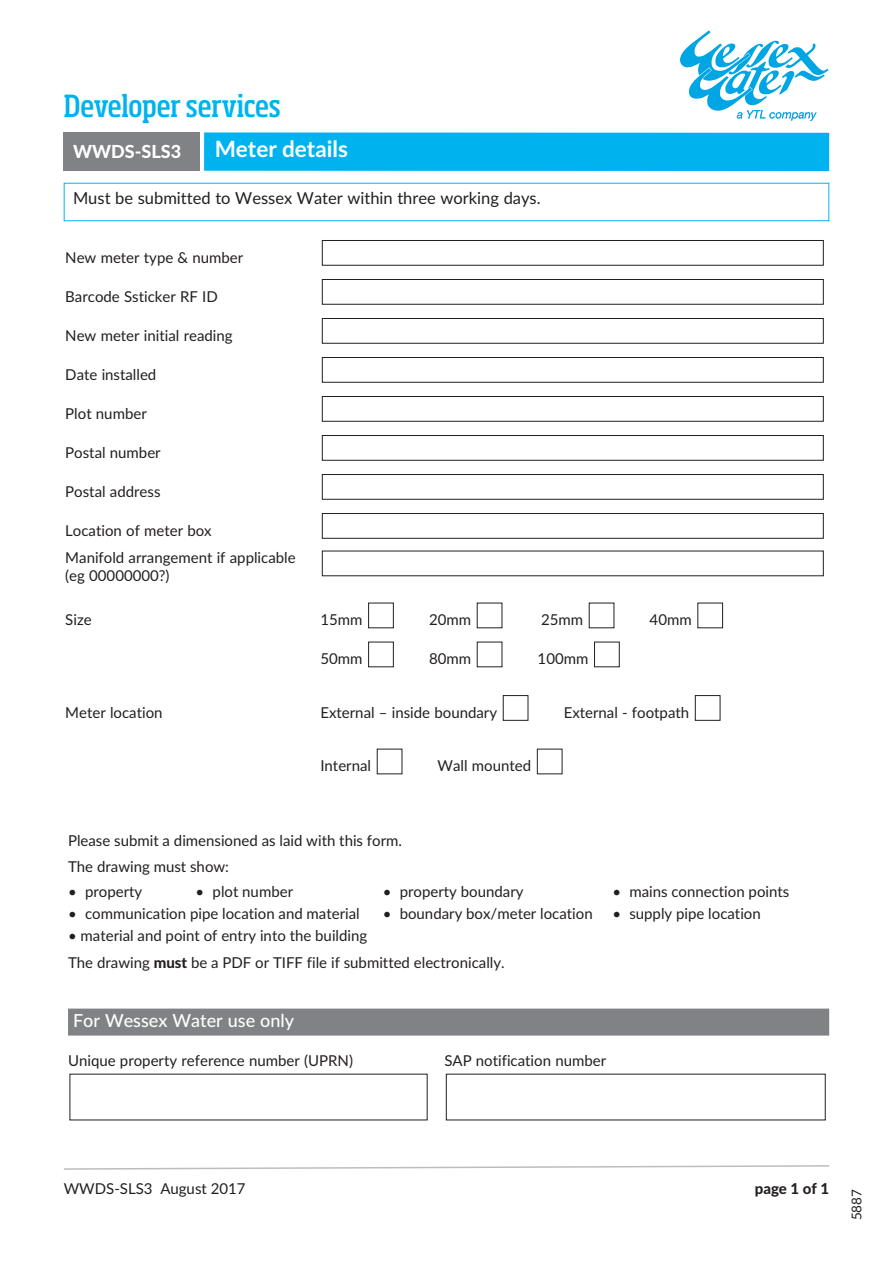
<style>
.page{position:relative;width:893px;height:1263px;background:#fff}
.page>*{position:absolute;margin:0;border:0;box-sizing:border-box;transform-origin:0 0}
.t1{font:500 condensed 30px "Soho Pro";letter-spacing:-.005em;color:#00b3ee}
.t2{font:700 22.5px "Lato";color:#fff}
.t3{font:500 18px "Lato";color:#fff}
.t4{font:800 18px "Lato";color:#fff}
.t5{font:16.5px "Lato";color:#231f20}
.t6{font:15px/26.5px "Lato";color:#231f20}
.t7{font:800 15px "Lato";color:#231f20}
.t8{font:13.5px "Lato";color:#231f20}
.s1{font-weight:800}
</style>
<div class="page">
<svg style="left:680px;top:30px;width:148px;height:91px"></svg>
<div style="left:204px;top:132px;width:625px;height:39px;background:#00b3ee"></div>
<div style="left:64px;top:133px;width:136px;height:38px;background:#808285"></div>
<svg style="left:64px;top:1165px;width:766px;height:5px"></svg>
<div style="left:68px;top:1008px;width:761px;height:27px;background:#808285"></div>
<div style="left:322px;top:240px;width:502px;height:26px;border:1px solid #231f20"></div>
<div style="left:322px;top:279px;width:502px;height:26px;border:1px solid #231f20"></div>
<div style="left:322px;top:318px;width:502px;height:26px;border:1px solid #231f20"></div>
<div style="left:322px;top:357px;width:502px;height:26px;border:1px solid #231f20"></div>
<div style="left:322px;top:396px;width:502px;height:26px;border:1px solid #231f20"></div>
<div style="left:322px;top:435px;width:502px;height:26px;border:1px solid #231f20"></div>
<div style="left:322px;top:474px;width:502px;height:26px;border:1px solid #231f20"></div>
<div style="left:322px;top:513px;width:502px;height:26px;border:1px solid #231f20"></div>
<div style="left:368px;top:603px;width:26px;height:25px;border:1px solid #231f20"></div>
<div style="left:368px;top:642px;width:26px;height:25px;border:1px solid #231f20"></div>
<div style="left:594px;top:642px;width:26px;height:25px;border:1px solid #231f20"></div>
<div style="left:503px;top:695px;width:25px;height:26px;border:1px solid #231f20"></div>
<div style="left:695px;top:695px;width:25px;height:26px;border:1px solid #231f20"></div>
<h1 class="t1" style="left:64px;top:94px;width:219px">Developer services</h1>
<p class="t4" style="left:73px;top:141px;width:110px">WWDS-SLS3</p>
<h2 class="t2" style="left:215px;top:136px;width:135px">Meter details</h2>
<p class="t5" style="left:73px;top:189px;width:469px">Must be submitted to Wessex Water within three working days.</p>
<p class="t6" style="left:65px;top:244px;width:180px">New meter type &amp; number</p>
<p class="t6" style="left:65px;top:283px;width:154px">Barcode Ssticker RF ID</p>
<p class="t6" style="left:65px;top:322px;width:169px">New meter initial reading</p>
<p class="t6" style="left:65px;top:361px;width:93px">Date installed</p>
<p class="t6" style="left:65px;top:400px;width:83px">Plot number</p>
<p class="t6" style="left:65px;top:439px;width:97px">Postal number</p>
<p class="t6" style="left:65px;top:478px;width:97px">Postal address</p>
<p class="t6" style="left:65px;top:517px;width:232px;line-height:27px">Location of meter box<br>Manifold arrangement if applicable</p>
<p class="t6" style="left:65px;top:562px;width:106px">(eg 00000000?)</p>
<p class="t6" style="left:65px;top:607px;width:28px">Size</p>
<p class="t6" style="left:320px;top:607px;width:44px">15mm</p>
<p class="t6" style="left:429px;top:607px;width:44px">20mm</p>
<p class="t6" style="left:541px;top:607px;width:44px">25mm</p>
<p class="t6" style="left:650px;top:607px;width:44px">40mm</p>
<p class="t6" style="left:320px;top:646px;width:44px">50mm</p>
<p class="t6" style="left:429px;top:646px;width:44px">80mm</p>
<p class="t6" style="left:538px;top:646px;width:52px">100mm</p>
<p class="t6" style="left:65px;top:699px;width:99px">Meter location</p>
<p class="t6" style="left:320px;top:699px;width:178px">External – inside boundary</p>
<p class="t6" style="left:564px;top:699px;width:127px">External - footpath</p>
<p class="t6" style="left:320px;top:753px;width:52px">Internal</p>
<p class="t6" style="left:438px;top:753px;width:95px">Wall mounted</p>
<p class="t6" style="left:68px;top:827px;width:336px">Please submit a dimensioned as laid with this form.<br>The drawing must show:</p>
<p class="t6" style="left:68px;top:878px;width:76px">• property</p>
<p class="t6" style="left:196px;top:878px;width:99px">• plot number</p>
<p class="t6" style="left:383px;top:878px;width:142px">• property boundary</p>
<p class="t6" style="left:612px;top:878px;width:179px">• mains connection points</p>
<p class="t6" style="left:68px;top:900px;width:293px">• communication pipe location and material</p>
<p class="t6" style="left:383px;top:900px;width:212px">• boundary box/meter location</p>
<p class="t6" style="left:612px;top:900px;width:150px">• supply pipe location</p>
<p class="t6" style="left:68px;top:923px;width:438px">• material and point of entry into the building<br>The drawing <span class="s1">must</span> be a PDF or TIFF file if submitted electronically.</p>
<p class="t3" style="left:73px;top:1010px;width:223px">For Wessex Water use only</p>
<p class="t6" style="left:68px;top:1048px;width:286px">Unique property reference number (UPRN)</p>
<p class="t6" style="left:444px;top:1048px;width:163px">SAP notification number</p>
<p class="t6" style="left:64px;top:1175px;width:183px">WWDS-SLS3 August 2017</p>
<p class="t7" style="left:755px;top:1180px;width:76px">page 1 of 1</p>
<p class="t8" style="left:849px;top:1220px;width:33px;rotate:-90deg">5887</p>
</div>
